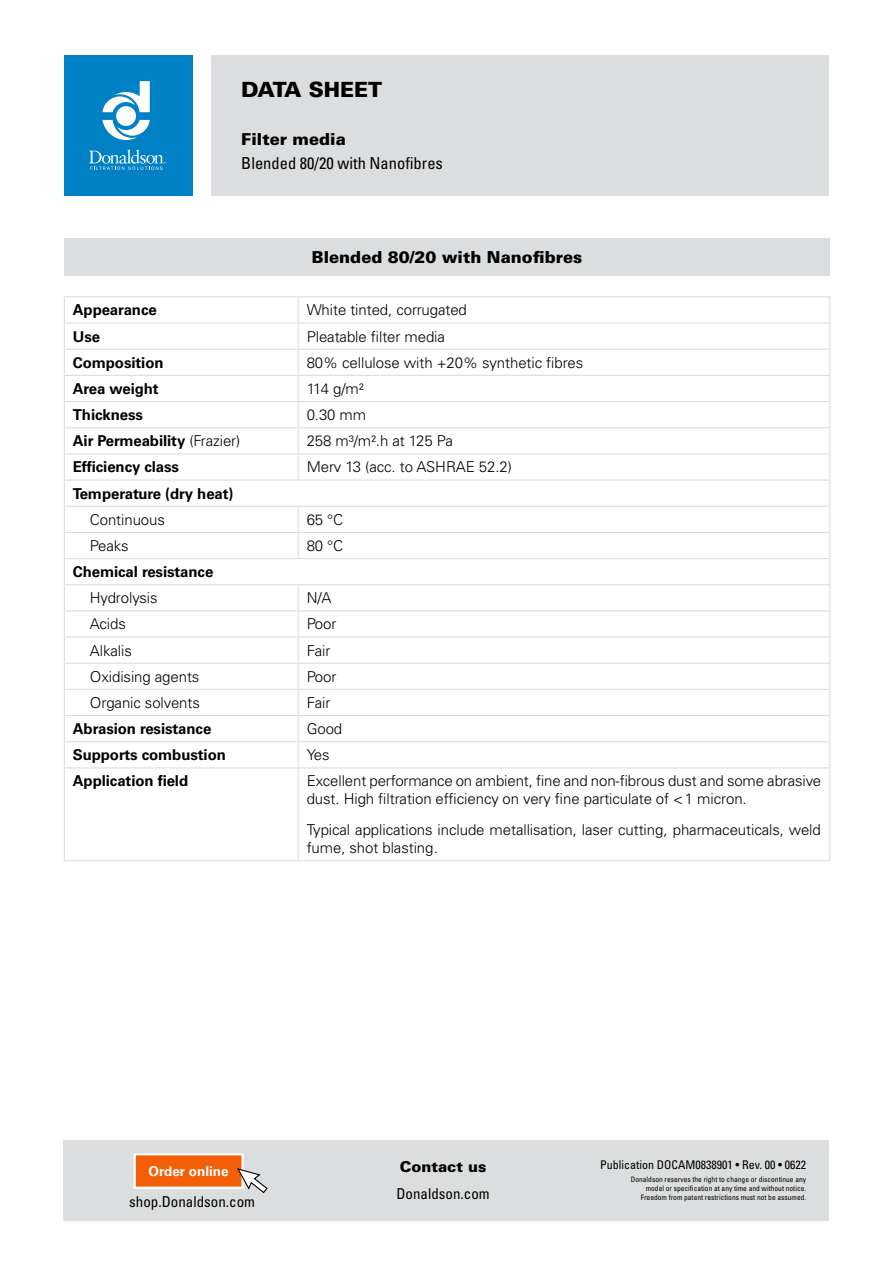
<style>
.page{position:relative;width:893px;height:1263px;background:#fff}
.page>*{position:absolute;margin:0;border:0;box-sizing:border-box;transform-origin:0 0}
.t1{font:900 21px "Univers LT Pro 75";color:#000}
.t2{font:900 16.5px "Univers LT Pro 75";color:#000}
.t3{font:condensed 16.5px "Univers LT Pro";color:#000}
.t4{font:300 15px/18px "Univers LT Pro 45";letter-spacing:-.005em;color:#000}
.t5{font:700 15px "Univers LT Pro 65";letter-spacing:-.005em;color:#000}
.t6{font:condensed 15px "Univers LT Pro";color:#000}
.t7{font:900 15px "Univers LT Pro 75";color:#000}
.t8{font:700 13.5px "Univers LT Pro 65";color:#fff}
.t9{font:condensed 12px "Univers LT Pro";color:#000}
.t10{font:condensed 7.5px/9px "Univers LT Pro";color:#000;text-align:right}
.s1{font-family:"Univers LT Pro 45";font-weight:300}
</style>
<div class="page">
<div style="left:211px;top:55px;width:618px;height:141px;background:#dcddde"></div>
<div style="left:64px;top:55px;width:128px;height:141px;background:#0081c6"></div>
<svg style="left:89px;top:149px;width:77px;height:21px"></svg>
<svg style="left:102px;top:81px;width:48px;height:59px"></svg>
<div style="left:64px;top:1140px;width:765px;height:80px;background:#dcddde"></div>
<div style="left:135px;top:1154px;width:108px;height:34px;background:#f45e06"></div>
<div style="left:134px;top:1153px;width:110px;height:36px;border:2px solid #fff"></div>
<svg style="left:237px;top:1168px;width:31px;height:25px"></svg>
<div style="left:64px;top:238px;width:766px;height:38px;background:#dcddde"></div>
<hr style="left:64px;top:296px;width:234px;height:1px;background:#dcddde">
<hr style="left:298px;top:296px;width:532px;height:1px;background:#dcddde">
<hr style="left:64px;top:322px;width:234px;height:2px;background:#dcddde">
<hr style="left:298px;top:322px;width:532px;height:2px;background:#dcddde">
<hr style="left:64px;top:349px;width:234px;height:1px;background:#dcddde">
<hr style="left:298px;top:349px;width:532px;height:1px;background:#dcddde">
<hr style="left:64px;top:375px;width:234px;height:1px;background:#dcddde">
<hr style="left:298px;top:375px;width:532px;height:1px;background:#dcddde">
<hr style="left:64px;top:401px;width:234px;height:1px;background:#dcddde">
<hr style="left:298px;top:401px;width:532px;height:1px;background:#dcddde">
<hr style="left:64px;top:427px;width:234px;height:1px;background:#dcddde">
<hr style="left:298px;top:427px;width:532px;height:1px;background:#dcddde">
<hr style="left:64px;top:453px;width:234px;height:1px;background:#dcddde">
<hr style="left:298px;top:453px;width:532px;height:1px;background:#dcddde">
<hr style="left:64px;top:479px;width:234px;height:2px;background:#dcddde">
<hr style="left:298px;top:479px;width:532px;height:2px;background:#dcddde">
<hr style="left:64px;top:506px;width:234px;height:1px;background:#dcddde">
<hr style="left:298px;top:506px;width:532px;height:1px;background:#dcddde">
<hr style="left:64px;top:532px;width:234px;height:1px;background:#dcddde">
<hr style="left:298px;top:532px;width:532px;height:1px;background:#dcddde">
<svg style="left:298px;top:507px;width:1px;height:51px"></svg>
<hr style="left:64px;top:558px;width:234px;height:1px;background:#dcddde">
<hr style="left:298px;top:558px;width:532px;height:1px;background:#dcddde">
<hr style="left:64px;top:584px;width:234px;height:1px;background:#dcddde">
<hr style="left:298px;top:584px;width:532px;height:1px;background:#dcddde">
<hr style="left:64px;top:610px;width:234px;height:1px;background:#dcddde">
<hr style="left:298px;top:610px;width:532px;height:1px;background:#dcddde">
<hr style="left:64px;top:636px;width:234px;height:2px;background:#dcddde">
<hr style="left:298px;top:636px;width:532px;height:2px;background:#dcddde">
<hr style="left:64px;top:663px;width:234px;height:1px;background:#dcddde">
<hr style="left:298px;top:663px;width:532px;height:1px;background:#dcddde">
<hr style="left:64px;top:689px;width:234px;height:1px;background:#dcddde">
<hr style="left:298px;top:689px;width:532px;height:1px;background:#dcddde">
<hr style="left:64px;top:715px;width:234px;height:1px;background:#dcddde">
<hr style="left:298px;top:715px;width:532px;height:1px;background:#dcddde">
<hr style="left:64px;top:741px;width:234px;height:1px;background:#dcddde">
<svg style="left:64px;top:297px;width:1px;height:470px"></svg>
<hr style="left:298px;top:741px;width:532px;height:1px;background:#dcddde">
<svg style="left:298px;top:585px;width:1px;height:182px"></svg>
<svg style="left:829px;top:297px;width:1px;height:470px"></svg>
<hr style="left:64px;top:767px;width:234px;height:1px;background:#dcddde">
<hr style="left:64px;top:768px;width:1px;height:92px;background:#dcddde">
<hr style="left:298px;top:767px;width:532px;height:1px;background:#dcddde">
<hr style="left:298px;top:768px;width:1px;height:92px;background:#dcddde">
<hr style="left:829px;top:768px;width:1px;height:92px;background:#dcddde">
<hr style="left:64px;top:860px;width:234px;height:1px;background:#dcddde">
<hr style="left:298px;top:860px;width:532px;height:1px;background:#dcddde">
<svg style="left:298px;top:297px;width:1px;height:182px"></svg>
<h1 class="t1" style="left:241px;top:76px;width:143px">DATA SHEET</h1>
<p class="t2" style="left:241px;top:129px;width:106px">Filter media</p>
<p class="t3" style="left:241px;top:153px;width:203px">Blended 80/20 with Nanofibres</p>
<p class="t2" style="left:312px;top:247px;width:272px">Blended 80/20 with Nanofibres</p>
<p class="t5" style="left:73px;top:301px;width:85px">Appearance</p>
<p class="t4" style="left:307px;top:301px;width:162px">White tinted, corrugated</p>
<p class="t5" style="left:73px;top:327px;width:29px">Use</p>
<p class="t4" style="left:307px;top:327px;width:140px">Pleatable filter media</p>
<p class="t5" style="left:73px;top:353px;width:92px">Composition</p>
<p class="t4" style="left:307px;top:353px;width:278px">80% cellulose with +20% synthetic fibres</p>
<p class="t5" style="left:73px;top:380px;width:87px">Area weight</p>
<p class="t4" style="left:307px;top:379px;width:58px">114 g/m²</p>
<p class="t5" style="left:73px;top:406px;width:72px">Thickness</p>
<p class="t4" style="left:307px;top:406px;width:61px">0.30 mm</p>
<p class="t5" style="left:73px;top:432px;width:169px">Air Permeability <span class="s1">(Frazier)</span></p>
<p class="t4" style="left:307px;top:432px;width:148px">258 m³/m².h at 125 Pa</p>
<p class="t5" style="left:73px;top:458px;width:108px">Efficiency class</p>
<p class="t4" style="left:307px;top:458px;width:207px">Merv 13 (acc. to ASHRAE 52.2)</p>
<p class="t5" style="left:73px;top:484px;width:162px">Temperature (dry heat)</p>
<p class="t4" style="left:90px;top:510px;width:77px">Continuous</p>
<p class="t4" style="left:307px;top:510px;width:38px">65 °C</p>
<p class="t4" style="left:90px;top:536px;width:40px">Peaks</p>
<p class="t4" style="left:307px;top:536px;width:38px">80 °C</p>
<p class="t5" style="left:73px;top:563px;width:142px">Chemical resistance</p>
<p class="t4" style="left:90px;top:589px;width:69px">Hydrolysis</p>
<p class="t4" style="left:307px;top:589px;width:26px">N/A</p>
<p class="t4" style="left:90px;top:615px;width:38px">Acids</p>
<p class="t4" style="left:307px;top:615px;width:31px">Poor</p>
<p class="t4" style="left:90px;top:641px;width:43px">Alkalis</p>
<p class="t4" style="left:307px;top:641px;width:25px">Fair</p>
<p class="t4" style="left:90px;top:667px;width:111px">Oxidising agents</p>
<p class="t4" style="left:307px;top:667px;width:31px">Poor</p>
<p class="t4" style="left:90px;top:693px;width:112px">Organic solvents</p>
<p class="t4" style="left:307px;top:693px;width:25px">Fair</p>
<p class="t5" style="left:73px;top:720px;width:140px">Abrasion resistance</p>
<p class="t4" style="left:307px;top:720px;width:37px">Good</p>
<p class="t5" style="left:73px;top:746px;width:155px">Supports combustion</p>
<p class="t4" style="left:307px;top:746px;width:24px">Yes</p>
<p class="t5" style="left:73px;top:772px;width:117px">Application field</p>
<p class="t4" style="left:307px;top:772px;width:516px">Excellent performance on ambient, fine and non-fibrous dust and some abrasive dust. High filtration efficiency on very fine particulate of &lt;1 micron.</p>
<p class="t4" style="left:307px;top:821px;width:516px">Typical applications include metallisation, laser cutting, pharmaceuticals, weld fume, shot blasting.</p>
<p class="t8" style="left:149px;top:1163px;width:82px">Order online</p>
<p class="t6" style="left:129px;top:1192px;width:127px">shop.Donaldson.com</p>
<p class="t7" style="left:400px;top:1157px;width:88px">Contact us</p>
<p class="t6" style="left:396px;top:1184px;width:95px">Donaldson.com</p>
<p class="t9" style="left:600px;top:1157px;width:208px">Publication DOCAM0838901 • Rev. 00 • 0622</p>
<p class="t10" style="left:631px;top:1175px;width:177px">Donaldson reserves the right to change or discontinue any model or specification at any time and without notice.<br>Freedom from patent restrictions must not be assumed.</p>
</div>
